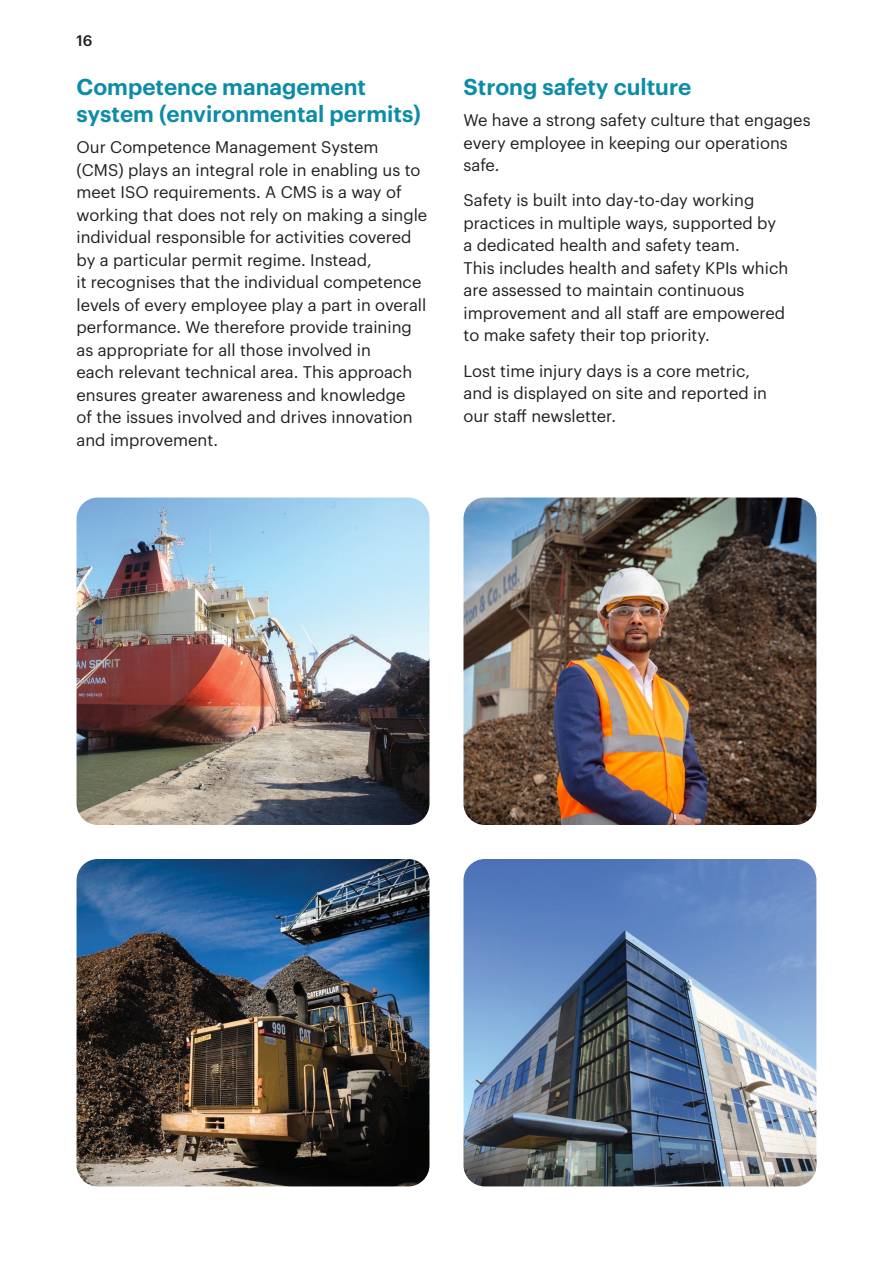
<style>
.page{position:relative;width:893px;height:1263px;background:#fff}
.page>*{position:absolute;margin:0;border:0;box-sizing:border-box;transform-origin:0 0}
.t1{font:600 22.5px/27px "Graphik";color:#0d8ca7}
.t2{font:16.5px/22.5px "Graphik";color:#231f20}
.t3{font:500 15px "Graphik";color:#231f20}
</style>
<div class="page">
<img style="left:77px;top:859px;width:352px;height:327px">
<img style="left:77px;top:497px;width:352px;height:328px">
<img style="left:463px;top:497px;width:353px;height:328px">
<img style="left:463px;top:859px;width:353px;height:327px">
<p class="t3" style="left:77px;top:29px;width:17px">16</p>
<p class="t1" style="left:77px;top:71px;width:346px">Competence management system (environmental permits)</p>
<p class="t2" style="left:77px;top:134px;width:352px">Our Competence Management System (CMS) plays an integral role in enabling us to meet ISO requirements. A CMS is a way of working that does not rely on making a single individual responsible for activities covered by a particular permit regime. Instead,<br>it recognises that the individual competence levels of every employee play a part in overall performance. We therefore provide training as appropriate for all those involved in<br>each relevant technical area. This approach ensures greater awareness and knowledge<br>of the issues involved and drives innovation and improvement.</p>
<p class="t1" style="left:463px;top:71px;width:229px">Strong safety culture</p>
<p class="t2" style="left:463px;top:107px;width:349px">We have a strong safety culture that engages every employee in keeping our operations safe.</p>
<p class="t2" style="left:463px;top:188px;width:326px">Safety is built into day-to-day working practices in multiple ways, supported by a dedicated health and safety team.<br>This includes health and safety KPIs which are assessed to maintain continuous improvement and all staff are empowered to make safety their top priority.</p>
<p class="t2" style="left:463px;top:358px;width:305px">Lost time injury days is a core metric, and is displayed on site and reported in our staff newsletter.</p>
</div>
